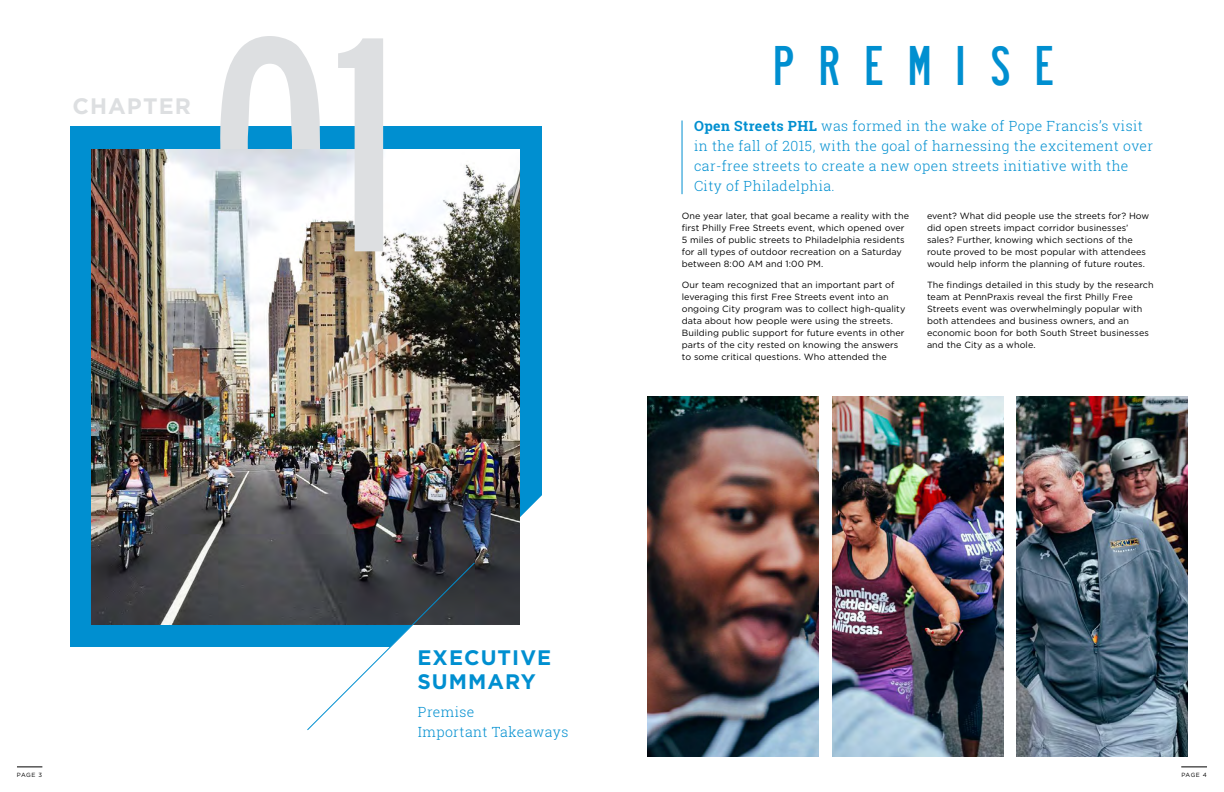
<style>
.page{position:relative;width:1224px;height:792px;background:#fff}
.page>*{position:absolute;margin:0;border:0;box-sizing:border-box;transform-origin:0 0}
.t1{font:49px "Roadway";letter-spacing:.505em;color:#008fd0}
.t2{font:700 22.4px "Gotham";letter-spacing:.05em;color:#dddfe1}
.t3{font:700 21px/24.3px "Gotham";letter-spacing:.05em;color:#008fd0}
.t4{font:300 14px/20px "Roboto Slab";letter-spacing:.03em;color:#008fd0}
.t5{font:9px/12px "Gotham";letter-spacing:.01em;color:#000}
.t6{font:6px "Gotham";letter-spacing:.06em;color:#000}
.s1{font-weight:700}
</style>
<div class="page">
<div style="left:70px;top:126px;width:471px;height:522px;background:#008fd0"></div>
<svg style="left:476px;top:487px;width:240px;height:270px"></svg>
<svg style="left:220px;top:36px;width:100px;height:114px"></svg>
<img style="left:92px;top:150px;width:428px;height:474px">
<svg style="left:306px;top:561px;width:170px;height:170px"></svg>
<svg style="left:338px;top:38px;width:45px;height:213px"></svg>
<img style="left:648px;top:396px;width:171px;height:360px">
<img style="left:832px;top:396px;width:171px;height:360px">
<img style="left:1016px;top:396px;width:171px;height:360px">
<hr style="left:682px;top:120px;width:1px;height:74px;background:#008fd0">
<svg style="left:1181px;top:767px;width:26px;height:1px"></svg>
<svg style="left:17px;top:767px;width:25px;height:1px"></svg>
<h2 class="t2" style="left:72px;top:93px;width:120px">CHAPTER</h2>
<h1 class="t1" style="left:773px;top:33px;width:282px">PREMISE</h1>
<h3 class="t4" style="left:694px;top:116px;width:461px"><span class="s1">Open Streets PHL</span> was formed in the wake of Pope Francis’s visit in the fall of 2015, with the goal of harnessing the excitement over car-free streets to create a new open streets initiative with the City of Philadelphia.</h3>
<p class="t5" style="left:682px;top:209px;width:229px">One year later, that goal became a reality with the first Philly Free Streets event, which opened over 5 miles of public streets to Philadelphia residents for all types of outdoor recreation on a Saturday between 8:00 AM and 1:00 PM.</p>
<p class="t5" style="left:682px;top:278px;width:225px">Our team recognized that an important part of leveraging this first Free Streets event into an ongoing City program was to collect high-quality data about how people were using the streets.<br>Building public support for future events in other parts of the city rested on knowing the answers to some critical questions. Who attended the</p>
<p class="t5" style="left:927px;top:209px;width:224px">event? What did people use the streets for? How did open streets impact corridor businesses’ sales? Further, knowing which sections of the route proved to be most popular with attendees would help inform the planning of future routes.</p>
<p class="t5" style="left:927px;top:278px;width:228px">The findings detailed in this study by the research team at PennPraxis reveal the first Philly Free Streets event was overwhelmingly popular with both attendees and business owners, and an economic boon for both South Street businesses and the City as a whole.</p>
<h3 class="t3" style="left:417px;top:645px;width:135px">EXECUTIVE<br>SUMMARY</h3>
<h3 class="t4" style="left:418px;top:702px;width:152px">Premise<br>Important Takeaways</h3>
<p class="t6" style="left:17px;top:772px;width:27px">PAGE 3</p>
<p class="t6" style="left:1181px;top:772px;width:27px">PAGE 4</p>
</div>
